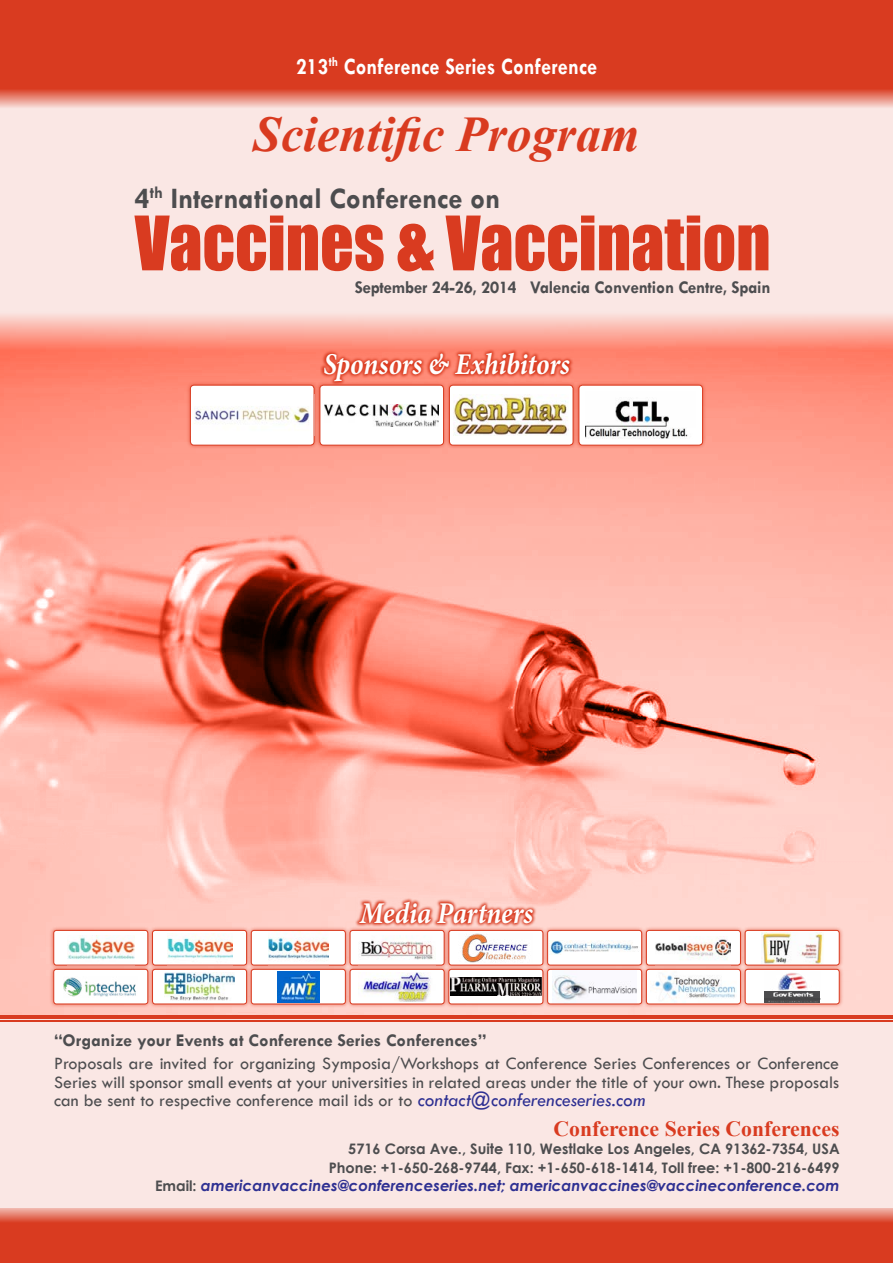
<style>
.page{position:relative;width:893px;height:1263px;background:#fae7e4}
.page>*{position:absolute;margin:0;border:0;box-sizing:border-box;transform-origin:0 0}
.t1{font:69.3px "Impact";color:#d93b20;scale:.95 1}
.t2{font:italic 700 49.8px "Times New Roman";color:#d93b20}
.t3{font:italic 700 30.3px "Minion Pro";letter-spacing:-.005em;color:#fff;scale:.9 1}
.t4{font:700 30px "Tw Cen";color:#4d4d4f;scale:.95 1}
.t5{font:700 23.7px "Tw Cen";letter-spacing:.01em;color:#fff;scale:.85 1}
.t6{font:700 21.75px "Times New Roman";color:#d93b20}
.t7{font:18px/18.6px "Tw Cen";color:#4d4d4f;text-align:justify}
.t8{font:700 18px "Tw Cen";letter-spacing:-.01em;color:#4d4d4f}
.t9{font:700 18px "Tw Cen";letter-spacing:-.01em;color:#4d4d4f;scale:.95 1}
.t10{font:italic 700 15px "Century Gothic";color:#2e3092}
.t11{font:700 14.4px/18.1px "Century Gothic";color:#4d4d4f;text-align:right}
.s1{font-style:italic;font-size:19.5px;color:#2e3092}
.s2{font-style:normal;font-size:14.4px;color:#4d4d4f}
</style>
<div class="page">
<svg style="left:0;top:1209px;width:893px;height:54px;background:#db4a31"></svg>
<svg style="left:0;top:0;width:893px;height:108px;background:#db4930"></svg>
<img style="left:0;top:315px;width:893px;height:700px">
<hr style="left:0;top:1015px;width:893px;height:4px;background:#d93b20">
<hr style="left:0;top:1021px;width:893px;height:1px;background:#d93b20">
<svg style="left:355px;top:897px;width:182px;height:29px;background:#eb8675"></svg>
<div style="left:50px;top:926px;width:102px;height:43px;background:#d93b20;opacity:.75"></div>
<div style="left:54px;top:930px;width:94px;height:35px;background:#fff;border-radius:3px"></div>
<img style="left:68px;top:935px;width:66px;height:25px">
<div style="left:54px;top:930px;width:94px;height:35px;border:1px solid #d93b20;border-radius:3px"></div>
<div style="left:149px;top:926px;width:102px;height:43px;background:#d93b20;opacity:.75"></div>
<div style="left:153px;top:930px;width:94px;height:35px;background:#fff;border-radius:3px"></div>
<img style="left:167px;top:934px;width:65px;height:24px">
<div style="left:152px;top:930px;width:95px;height:35px;border:1px solid #d93b20;border-radius:3px"></div>
<div style="left:247px;top:926px;width:102px;height:43px;background:#d93b20;opacity:.75"></div>
<div style="left:251px;top:930px;width:94px;height:35px;background:#fff;border-radius:3px"></div>
<img style="left:268px;top:932px;width:61px;height:29px">
<div style="left:251px;top:930px;width:94px;height:35px;border:1px solid #d93b20;border-radius:3px"></div>
<div style="left:346px;top:926px;width:102px;height:43px;background:#d93b20;opacity:.75"></div>
<div style="left:350px;top:930px;width:94px;height:35px;background:#fff;border-radius:3px"></div>
<img style="left:360px;top:939px;width:74px;height:21px">
<div style="left:350px;top:930px;width:94px;height:35px;border:1px solid #d93b20;border-radius:3px"></div>
<div style="left:445px;top:926px;width:102px;height:43px;background:#d93b20;opacity:.75"></div>
<div style="left:449px;top:930px;width:94px;height:35px;background:#fff;border-radius:3px"></div>
<img style="left:462px;top:933px;width:66px;height:29px">
<div style="left:449px;top:930px;width:94px;height:35px;border:1px solid #d93b20;border-radius:3px"></div>
<div style="left:544px;top:926px;width:102px;height:43px;background:#d93b20;opacity:.75"></div>
<div style="left:548px;top:930px;width:94px;height:35px;background:#fff;border-radius:3px"></div>
<img style="left:549px;top:940px;width:90px;height:15px">
<div style="left:547px;top:930px;width:95px;height:35px;border:1px solid #d93b20;border-radius:3px"></div>
<div style="left:642px;top:926px;width:102px;height:43px;background:#d93b20;opacity:.75"></div>
<div style="left:646px;top:930px;width:94px;height:35px;background:#fff;border-radius:3px"></div>
<img style="left:656px;top:936px;width:75px;height:24px">
<div style="left:646px;top:930px;width:94px;height:35px;border:1px solid #d93b20;border-radius:3px"></div>
<div style="left:741px;top:926px;width:102px;height:43px;background:#d93b20;opacity:.75"></div>
<div style="left:745px;top:930px;width:94px;height:35px;background:#fff;border-radius:3px"></div>
<img style="left:761px;top:932px;width:62px;height:31px">
<div style="left:745px;top:930px;width:94px;height:35px;border:1px solid #d93b20;border-radius:3px"></div>
<div style="left:50px;top:965px;width:102px;height:43px;background:#d93b20;opacity:.75"></div>
<div style="left:54px;top:969px;width:94px;height:35px;background:#fff;border-radius:3px"></div>
<img style="left:64px;top:977px;width:72px;height:20px">
<div style="left:54px;top:969px;width:94px;height:35px;border:1px solid #d93b20;border-radius:3px"></div>
<div style="left:149px;top:965px;width:102px;height:43px;background:#d93b20;opacity:.75"></div>
<div style="left:153px;top:969px;width:94px;height:35px;background:#fff;border-radius:3px"></div>
<img style="left:165px;top:973px;width:69px;height:27px">
<div style="left:152px;top:969px;width:95px;height:35px;border:1px solid #d93b20;border-radius:3px"></div>
<div style="left:247px;top:965px;width:102px;height:43px;background:#d93b20;opacity:.75"></div>
<div style="left:251px;top:969px;width:94px;height:35px;background:#fff;border-radius:3px"></div>
<img style="left:277px;top:971px;width:42px;height:31px">
<div style="left:251px;top:969px;width:94px;height:35px;border:1px solid #d93b20;border-radius:3px"></div>
<div style="left:346px;top:965px;width:102px;height:43px;background:#d93b20;opacity:.75"></div>
<div style="left:350px;top:969px;width:94px;height:35px;background:#fff;border-radius:3px"></div>
<img style="left:361px;top:972px;width:70px;height:29px">
<div style="left:350px;top:969px;width:94px;height:35px;border:1px solid #d93b20;border-radius:3px"></div>
<div style="left:445px;top:965px;width:102px;height:43px;background:#d93b20;opacity:.75"></div>
<div style="left:449px;top:969px;width:94px;height:35px;background:#fff;border-radius:3px"></div>
<img style="left:451px;top:977px;width:90px;height:19px">
<div style="left:449px;top:969px;width:94px;height:35px;border:1px solid #d93b20;border-radius:3px"></div>
<div style="left:544px;top:965px;width:102px;height:43px;background:#d93b20;opacity:.75"></div>
<div style="left:548px;top:969px;width:94px;height:35px;background:#fff;border-radius:3px"></div>
<img style="left:553px;top:975px;width:84px;height:26px">
<div style="left:547px;top:969px;width:95px;height:35px;border:1px solid #d93b20;border-radius:3px"></div>
<div style="left:642px;top:965px;width:102px;height:43px;background:#d93b20;opacity:.75"></div>
<div style="left:646px;top:969px;width:94px;height:35px;background:#fff;border-radius:3px"></div>
<img style="left:653px;top:975px;width:84px;height:27px">
<div style="left:646px;top:969px;width:94px;height:35px;border:1px solid #d93b20;border-radius:3px"></div>
<div style="left:741px;top:965px;width:102px;height:43px;background:#d93b20;opacity:.75"></div>
<div style="left:745px;top:969px;width:94px;height:35px;background:#fff;border-radius:3px"></div>
<img style="left:764px;top:973px;width:56px;height:29px">
<div style="left:745px;top:969px;width:94px;height:35px;border:1px solid #d93b20;border-radius:3px"></div>
<svg style="left:320px;top:349px;width:254px;height:32px;background:#ed634b"></svg>
<div style="left:575px;top:381px;width:132px;height:68px;background:#d93b20;opacity:.75"></div>
<div style="left:579px;top:385px;width:124px;height:60px;background:#fff;border-radius:4px"></div>
<img style="left:586px;top:400px;width:102px;height:39px">
<div style="left:579px;top:385px;width:124px;height:60px;border:1px solid #d93b20;border-radius:4px"></div>
<div style="left:445px;top:381px;width:132px;height:68px;background:#d93b20;opacity:.75"></div>
<div style="left:449px;top:385px;width:124px;height:60px;background:#fff;border-radius:4px"></div>
<img style="left:454px;top:395px;width:115px;height:41px">
<div style="left:449px;top:385px;width:124px;height:60px;border:1px solid #d93b20;border-radius:4px"></div>
<div style="left:186px;top:381px;width:132px;height:68px;background:#d93b20;opacity:.75"></div>
<div style="left:190px;top:385px;width:124px;height:60px;background:#fff;border-radius:4px"></div>
<img style="left:194px;top:406px;width:116px;height:17px">
<div style="left:190px;top:385px;width:124px;height:60px;border:1px solid #d93b20;border-radius:4px"></div>
<div style="left:316px;top:381px;width:132px;height:68px;background:#d93b20;opacity:.75"></div>
<div style="left:320px;top:385px;width:124px;height:60px;background:#fff;border-radius:4px"></div>
<img style="left:325px;top:404px;width:114px;height:22px">
<div style="left:320px;top:385px;width:124px;height:60px;border:1px solid #d93b20;border-radius:4px"></div>
<h3 class="t5" style="left:296px;top:53px;width:356px">213<sup>th</sup> Conference Series Conference</h3>
<h2 class="t2" style="left:253px;top:99px;width:388px">Scientific Program</h2>
<h3 class="t4" style="left:135px;top:181px;width:386px">4<sup>th</sup> International Conference on</h3>
<h1 class="t1" style="left:135px;top:189px;width:671px">Vaccines &amp; Vaccination</h1>
<p class="t9" style="left:355px;top:277px;width:439px">September 24-26, 2014 Valencia Convention Centre, Spain</p>
<h3 class="t3" style="left:323px;top:343px;width:275px">Sponsors &amp; Exhibitors</h3>
<h3 class="t3" style="left:360px;top:892px;width:194px">Media Partners</h3>
<p class="t8" style="left:54px;top:1030px;width:434px">“Organize your Events at Conference Series Conferences”</p>
<p class="t7" style="left:54px;top:1054px;width:786px">Proposals are invited for organizing Symposia/Workshops at Conference Series Conferences or Conference Series will sponsor small events at your universities in related areas under the title of your own. These proposals can be sent to respective conference mail ids or to <span class="s1">contact@conferenceseries.com</span></p>
<p class="t6" style="left:554px;top:1114px;width:288px">Conference Series Conferences</p>
<p class="t11" style="left:329px;top:1139px;width:512px">5716 Corsa Ave., Suite 110, Westlake Los Angeles, CA 91362-7354, USA<br>Phone: +1-650-268-9744, Fax: +1-650-618-1414, Toll free: +1-800-216-6499</p>
<p class="t10" style="left:155px;top:1174px;width:686px"><span class="s2">Email:</span> americanvaccines@conferenceseries.net; americanvaccines@vaccineconference.com</p>
</div>
